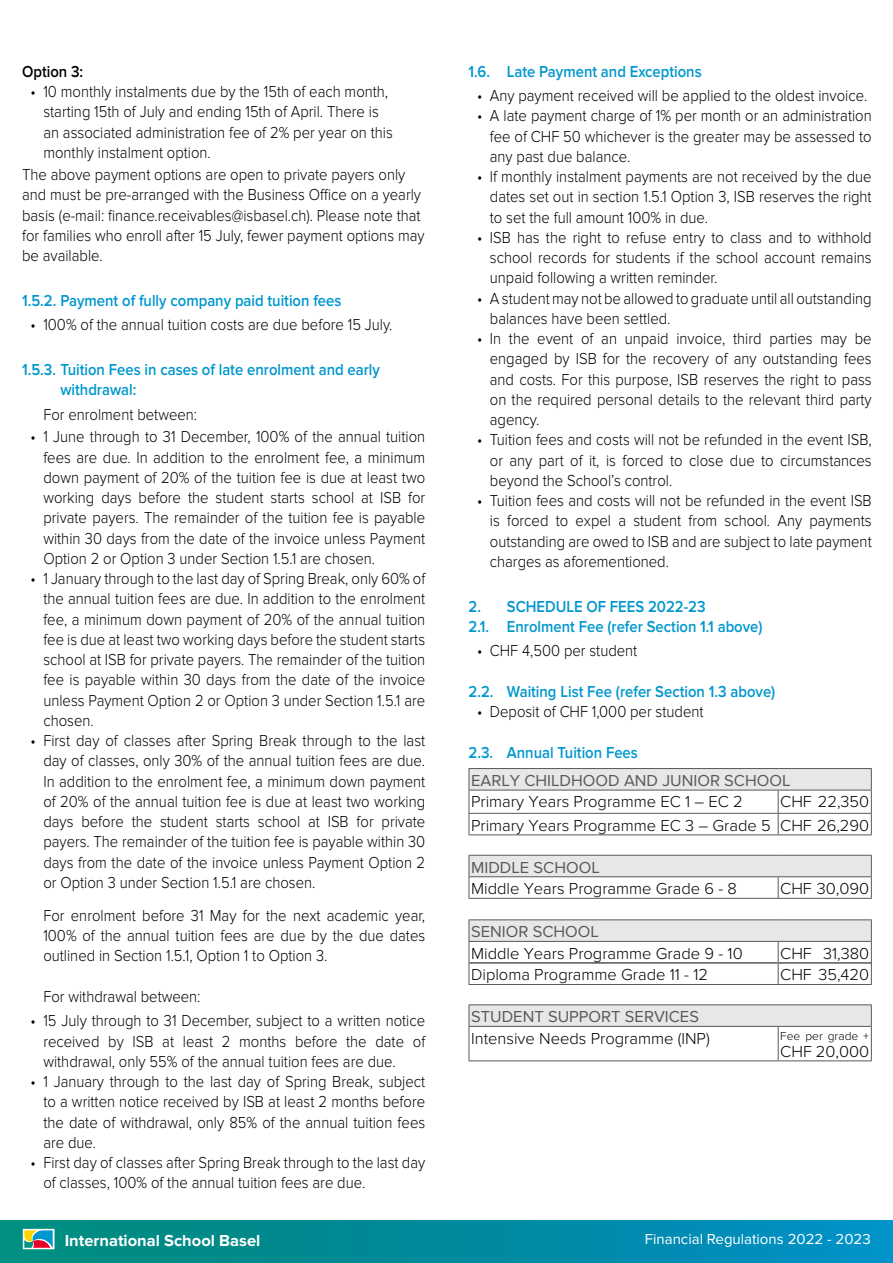
<style>
.page{position:relative;width:893px;height:1263px;background:#fff}
.page>*{position:absolute;margin:0;border:0;box-sizing:border-box;transform-origin:0 0}
.t1{font:300 16.5px/20.2px "Proxima Nova";color:#000;text-align:justify;scale:.9 1}
.t2{font:600 16.5px/20.2px "Proxima Nova";color:#0097ce;scale:.9 1}
.t3{font:300 16.5px/23.2px "Proxima Nova";color:#000;text-align:right}
.t4{font:16.5px "Proxima Nova";color:#58595b}
.t5{font:700 16.5px "Proxima Nova";color:#fff}
.t6{font:600 16.5px "Proxima Nova";color:#000;scale:.9 1}
.t7{font:15px "Proxima Nova";color:#fff}
.t8{font:300 12px "Proxima Nova";color:#000}
</style>
<div class="page">
<div style="left:0;top:1220px;width:893px;height:43px;background:linear-gradient(to right,#018a78,#008ec6)"></div>
<svg style="left:26px;top:1232px;width:26px;height:14px"></svg>
<div style="left:23px;top:1229px;width:32px;height:20px;border:2px solid #fff"></div>
<svg style="left:470px;top:769px;width:401px;height:257px;fill:#e6e7e8"></svg>
<svg style="left:469px;top:835px;width:402px;height:169px"></svg>
<hr style="left:469px;top:834px;width:309px;height:1px;background:#58595b">
<hr style="left:778px;top:834px;width:94px;height:1px;background:#58595b">
<hr style="left:778px;top:876px;width:94px;height:1px;background:#58595b">
<hr style="left:469px;top:876px;width:309px;height:1px;background:#58595b">
<hr style="left:469px;top:962px;width:309px;height:1px;background:#000">
<hr style="left:778px;top:962px;width:93px;height:1px;background:#000">
<hr style="left:871px;top:1027px;width:1px;height:33px;background:#58595b">
<hr style="left:778px;top:1060px;width:94px;height:1px;background:#58595b">
<hr style="left:469px;top:768px;width:309px;height:1px;background:#58595b">
<hr style="left:778px;top:768px;width:94px;height:1px;background:#58595b">
<svg style="left:778px;top:791px;width:1px;height:43px"></svg>
<svg style="left:778px;top:877px;width:1px;height:21px"></svg>
<svg style="left:778px;top:942px;width:1px;height:42px"></svg>
<hr style="left:469px;top:1027px;width:1px;height:33px;background:#58595b">
<hr style="left:778px;top:1027px;width:1px;height:33px;background:#58595b">
<hr style="left:469px;top:1060px;width:309px;height:1px;background:#58595b">
<hr style="left:469px;top:1004px;width:309px;height:1px;background:#58595b">
<svg style="left:469px;top:1005px;width:1px;height:21px"></svg>
<hr style="left:778px;top:1004px;width:94px;height:1px;background:#58595b">
<svg style="left:871px;top:1005px;width:1px;height:21px"></svg>
<hr style="left:469px;top:1026px;width:309px;height:1px;background:#58595b">
<hr style="left:778px;top:1026px;width:94px;height:1px;background:#58595b">
<hr style="left:469px;top:919px;width:309px;height:1px;background:#58595b">
<hr style="left:778px;top:919px;width:94px;height:1px;background:#58595b">
<svg style="left:469px;top:920px;width:1px;height:64px"></svg>
<svg style="left:871px;top:920px;width:1px;height:64px"></svg>
<hr style="left:469px;top:984px;width:309px;height:1px;background:#58595b">
<hr style="left:778px;top:984px;width:94px;height:1px;background:#58595b">
<hr style="left:469px;top:855px;width:309px;height:1px;background:#58595b">
<hr style="left:778px;top:855px;width:94px;height:1px;background:#58595b">
<svg style="left:469px;top:856px;width:1px;height:42px"></svg>
<svg style="left:871px;top:856px;width:1px;height:42px"></svg>
<hr style="left:469px;top:898px;width:309px;height:1px;background:#58595b">
<hr style="left:778px;top:898px;width:94px;height:1px;background:#58595b">
<hr style="left:469px;top:941px;width:309px;height:1px;background:#58595b">
<hr style="left:778px;top:941px;width:94px;height:1px;background:#58595b">
<hr style="left:469px;top:790px;width:309px;height:1px;background:#58595b">
<svg style="left:469px;top:769px;width:1px;height:65px"></svg>
<hr style="left:778px;top:790px;width:94px;height:1px;background:#58595b">
<svg style="left:871px;top:769px;width:1px;height:65px"></svg>
<hr style="left:469px;top:813px;width:309px;height:1px;background:#58595b">
<hr style="left:778px;top:813px;width:94px;height:1px;background:#58595b">
<p class="t6" style="left:22px;top:62px;width:69px">Option 3:</p>
<p class="t1" style="left:43px;top:82px;width:390px;text-align:left;text-indent:-13px">• 10 monthly instalments due by the 15th of each month, starting 15th of July and ending 15th of April. There is an associated administration fee of 2% per year on this monthly instalment option.</p>
<p class="t1" style="left:22px;top:165px;width:449px;text-align:left">The above payment options are open to private payers only and must be pre-arranged with the Business Office on a yearly basis (e-mail: finance.receivables@isbasel.ch). Please note that for families who enroll after 15 July, fewer payment options may be available.</p>
<p class="t2" style="left:22px;top:291px;width:356px">1.5.2. Payment of fully company paid tuition fees</p>
<p class="t1" style="left:31px;top:315px;width:404px">• 100% of the annual tuition costs are due before 15 July.</p>
<p class="t2" style="left:60px;top:360px;width:357px;text-indent:-38px">1.5.3. Tuition Fees in cases of late enrolment and early withdrawal:</p>
<p class="t1" style="left:43px;top:404px;width:172px">For enrolment between:</p>
<p class="t1" style="left:43px;top:427px;width:426px;text-indent:-13px">• 1 June through to 31 December, 100% of the annual tuition fees are due. In addition to the enrolment fee, a minimum down payment of 20% of the tuition fee is due at least two working days before the student starts school at ISB for private payers. The remainder of the tuition fee is payable within 30 days from the date of the invoice unless Payment Option 2 or Option 3 under Section 1.5.1 are chosen.</p>
<p class="t1" style="left:43px;top:569px;width:426px;text-indent:-13px">• 1 January through to the last day of Spring Break, only 60% of the annual tuition fees are due. In addition to the enrolment fee, a minimum down payment of 20% of the annual tuition fee is due at least two working days before the student starts school at ISB for private payers. The remainder of the tuition fee is payable within 30 days from the date of the invoice unless Payment Option 2 or Option 3 under Section 1.5.1 are chosen.</p>
<p class="t1" style="left:43px;top:731px;width:426px;text-indent:-13px">• First day of classes after Spring Break through to the last day of classes, only 30% of the annual tuition fees are due.<br>In addition to the enrolment fee, a minimum down payment of 20% of the annual tuition fee is due at least two working days before the student starts school at ISB for private payers. The remainder of the tuition fee is payable within 30 days from the date of the invoice unless Payment Option 2 or Option 3 under Section 1.5.1 are chosen.</p>
<p class="t1" style="left:43px;top:905px;width:426px">For enrolment before 31 May for the next academic year, 100% of the annual tuition fees are due by the due dates outlined in Section 1.5.1, Option 1 to Option 3.</p>
<p class="t1" style="left:43px;top:986px;width:176px">For withdrawal between:</p>
<p class="t1" style="left:43px;top:1011px;width:426px;text-indent:-13px">• 15 July through to 31 December, subject to a written notice received by ISB at least 2 months before the date of withdrawal, only 55% of the annual tuition fees are due.</p>
<p class="t1" style="left:43px;top:1071px;width:426px;text-indent:-13px">• 1 January through to the last day of Spring Break, subject to a written notice received by ISB at least 2 months before the date of withdrawal, only 85% of the annual tuition fees are due.</p>
<p class="t1" style="left:43px;top:1152px;width:426px;text-indent:-13px">• First day of classes after Spring Break through to the last day of classes, 100% of the annual tuition fees are due.</p>
<p class="t2" style="left:469px;top:61px;width:260px">1.6. Late Payment and Exceptions</p>
<p class="t1" style="left:477px;top:86px;width:435px">• Any payment received will be applied to the oldest invoice.</p>
<p class="t1" style="left:490px;top:106px;width:426px;text-indent:-13px">• A late payment charge of 1% per month or an administration fee of CHF 50 whichever is the greater may be assessed to any past due balance.</p>
<p class="t1" style="left:490px;top:167px;width:426px;text-indent:-13px">• If monthly instalment payments are not received by the due dates set out in section 1.5.1 Option 3, ISB reserves the right to set the full amount 100% in due.</p>
<p class="t1" style="left:490px;top:227px;width:426px;text-indent:-13px">• ISB has the right to refuse entry to class and to withhold school records for students if the school account remains unpaid following a written reminder.</p>
<p class="t1" style="left:490px;top:288px;width:426px;text-indent:-13px">• A student may not be allowed to graduate until all outstanding balances have been settled.</p>
<p class="t1" style="left:490px;top:329px;width:426px;text-indent:-13px">• In the event of an unpaid invoice, third parties may be engaged by ISB for the recovery of any outstanding fees and costs. For this purpose, ISB reserves the right to pass on the required personal details to the relevant third party agency.</p>
<p class="t1" style="left:490px;top:430px;width:426px;text-indent:-13px">• Tuition fees and costs will not be refunded in the event ISB, or any part of it, is forced to close due to circumstances beyond the School’s control.</p>
<p class="t1" style="left:490px;top:491px;width:426px;text-indent:-13px">• Tuition fees and costs will not be refunded in the event ISB is forced to expel a student from school. Any payments outstanding are owed to ISB and are subject to late payment charges as aforementioned.</p>
<p class="t2" style="left:469px;top:596px;width:328px">2. SCHEDULE OF FEES 2022-23<br>2.1. Enrolment Fee (refer Section 1.1 above)</p>
<p class="t1" style="left:477px;top:641px;width:180px">• CHF 4,500 per student</p>
<p class="t2" style="left:469px;top:681px;width:342px">2.2. Waiting List Fee (refer Section 1.3 above)</p>
<p class="t1" style="left:477px;top:702px;width:253px">• Deposit of CHF 1,000 per student</p>
<p class="t2" style="left:469px;top:742px;width:190px">2.3. Annual Tuition Fees</p>
<p class="t4" style="left:471px;top:771px;width:321px">EARLY CHILDHOOD AND JUNIOR SCHOOL</p>
<p class="t3" style="left:471px;top:790px;width:273px">Primary Years Programme EC 1 – EC 2</p>
<p class="t3" style="left:471px;top:790px;width:400px">CHF 22,350<br>Primary Years Programme EC 3 – Grade 5 CHF 26,290</p>
<p class="t4" style="left:471px;top:857px;width:130px">MIDDLE SCHOOL</p>
<p class="t3" style="left:471px;top:877px;width:267px">Middle Years Programme Grade 6 - 8</p>
<p class="t3" style="left:780px;top:877px;width:90px">CHF 30,090</p>
<p class="t4" style="left:471px;top:922px;width:129px">SENIOR SCHOOL</p>
<p class="t3" style="left:471px;top:942px;width:273px">Middle Years Programme Grade 9 - 10</p>
<p class="t3" style="left:780px;top:942px;width:90px">CHF 31,380</p>
<p class="t3" style="left:471px;top:963px;width:239px">Diploma Programme Grade 11 - 12</p>
<p class="t3" style="left:780px;top:963px;width:90px">CHF 35,420</p>
<p class="t4" style="left:471px;top:1007px;width:229px">STUDENT SUPPORT SERVICES</p>
<p class="t3" style="left:471px;top:1027px;width:240px">Intensive Needs Programme (INP)</p>
<p class="t8" style="left:780px;top:1029px;width:90px">Fee per grade +</p>
<p class="t3" style="left:780px;top:1040px;width:90px">CHF 20,000</p>
<p class="t5" style="left:65px;top:1230px;width:197px">International School Basel</p>
<p class="t7" style="left:645px;top:1231px;width:227px">Financial Regulations 2022 - 2023</p>
</div>
